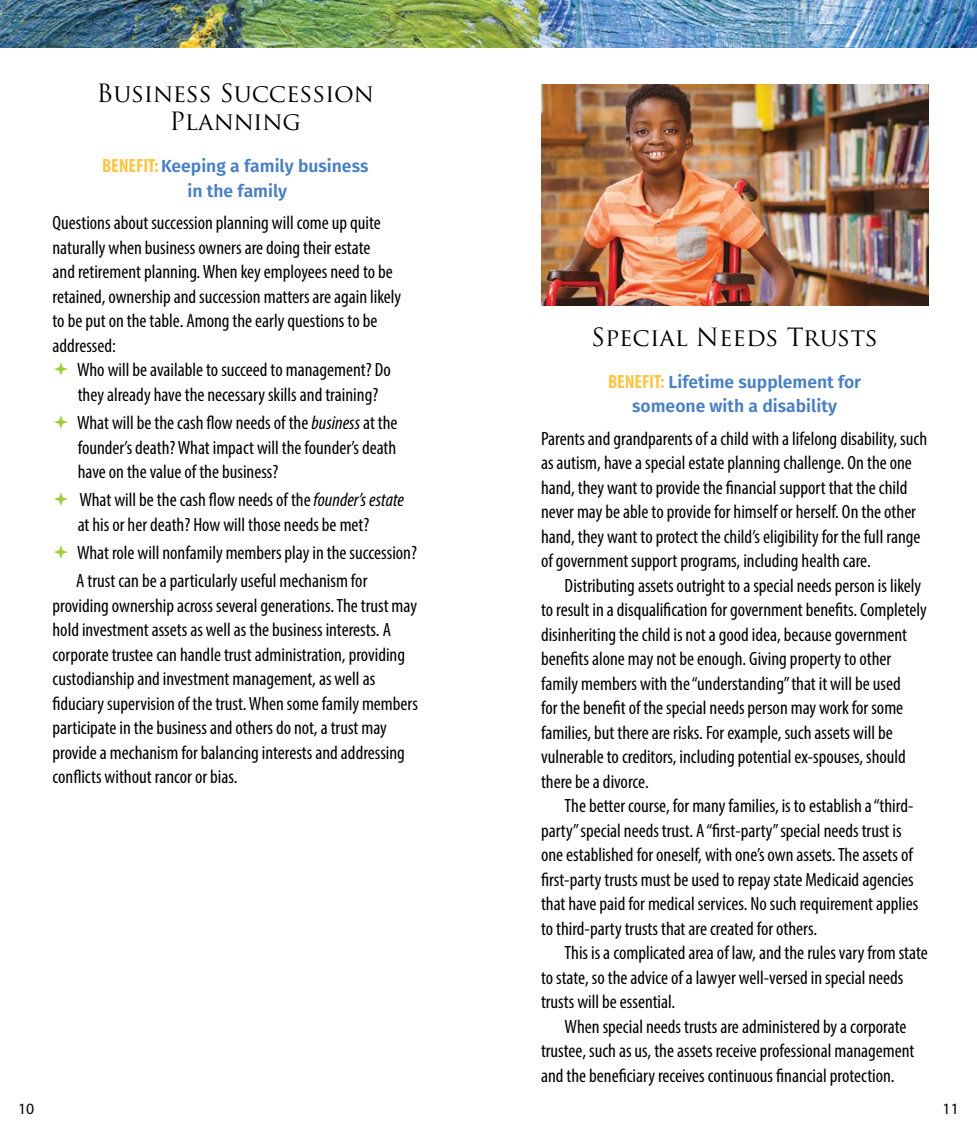
<style>
.page{position:relative;width:977px;height:1134px;background:#fff}
.page>*{position:absolute;margin:0;border:0;box-sizing:border-box;transform-origin:0 0}
.Headline{font:24.5px/28px "Trajan Pro";color:#000;text-align:center}
.Body_Text{font:condensed 19.25px/24.5px "Myriad Pro";color:#000}
.Body_Text_No_indent{font:condensed 19.25px/24.5px "Myriad Pro";color:#000}
.Bulleted_body{font:condensed 19.25px/24.5px "Myriad Pro";color:#000}
.Blue_subhead{font:600 17.5px/24.5px "Fira Sans";color:#4880c2;text-align:center}
.t1{font:15.75px "Myriad Pro";color:#000}
.s1{font-family:"Myriad Pro";font-weight:700;font-stretch:condensed;font-size:19.25px;color:#fec444}
.s2{font-style:italic}
</style>
<div class="page">
<img style="left:541px;top:84px;width:387px;height:222px">
<img style="left:0;top:0;width:976px;height:47px">
<p class="Headline" style="left:97px;top:79px;width:278px">Business Succession<br>Planning</p>
<p class="Blue_subhead" style="left:102px;top:154px;width:268px"><span class="s1">BENEFIT:</span> Keeping a family business in the family</p>
<p class="Body_Text_No_indent" style="left:52px;top:210px;width:350px">Questions about succession planning will come up quite naturally when business owners are doing their estate<br>and retirement planning. When key employees need to be retained, ownership and succession matters are again likely to be put on the table. Among the early questions to be addressed:</p>
<p class="Bulleted_body" style="left:77px;top:357px;width:315px">Who will be available to succeed to management? Do they already have the necessary skills and training?</p>
<p class="Bulleted_body" style="left:77px;top:410px;width:322px;text-align:justify">What will be the cash flow needs of the <span class="s2">business</span> at the founder’s death? What impact will the founder’s death have on the value of the business?</p>
<p class="Bulleted_body" style="left:78px;top:487px;width:328px">What will be the cash flow needs of the <span class="s2">founder’s estate </span>at his or her death? How will those needs be met?</p>
<p class="Bulleted_body" style="left:77px;top:540px;width:341px">What role will nonfamily members play in the succession?</p>
<p class="Body_Text" style="left:52px;top:569px;width:367px;text-indent:24px">A trust can be a particularly useful mechanism for providing ownership across several generations. The trust may hold investment assets as well as the business interests. A corporate trustee can handle trust administration, providing custodianship and investment management, as well as fiduciary supervision of the trust. When some family members participate in the business and others do not, a trust may provide a mechanism for balancing interests and addressing conflicts without rancor or bias.</p>
<p class="Headline" style="left:591px;top:323px;width:288px">Special Needs Trusts</p>
<p class="Blue_subhead" style="left:608px;top:370px;width:254px"><span class="s1">BENEFIT:</span> Lifetime supplement for someone with a disability</p>
<p class="Body_Text_No_indent" style="left:541px;top:426px;width:387px">Parents and grandparents of a child with a lifelong disability, such as autism, have a special estate planning challenge. On the one hand, they want to provide the financial support that the child never may be able to provide for himself or herself. On the other hand, they want to protect the child’s eligibility for the full range of government support programs, including health care.</p>
<p class="Body_Text" style="left:541px;top:573px;width:387px;text-indent:24px">Distributing assets outright to a special needs person is likely to result in a disqualification for government benefits. Completely disinheriting the child is not a good idea, because government benefits alone may not be enough. Giving property to other family members with the “understanding” that it will be used<br>for the benefit of the special needs person may work for some families, but there are risks. For example, such assets will be vulnerable to creditors, including potential ex-spouses, should there be a divorce.</p>
<p class="Body_Text" style="left:541px;top:793px;width:379px;text-indent:24px">The better course, for many families, is to establish a “third&shy;party” special needs trust. A “first-party” special needs trust is one established for oneself, with one’s own assets. The assets of first-party trusts must be used to repay state Medicaid agencies that have paid for medical services. No such requirement applies to third-party trusts that are created for others.</p>
<p class="Body_Text" style="left:541px;top:940px;width:388px;text-indent:24px">This is a complicated area of law, and the rules vary from state to state, so the advice of a lawyer well-versed in special needs trusts will be essential.</p>
<p class="Body_Text" style="left:541px;top:1014px;width:375px;text-indent:24px">When special needs trusts are administered by a corporate trustee, such as us, the assets receive professional management and the beneficiary receives continuous financial protection.</p>
<p class="t1" style="left:18px;top:1099px;width:18px">10</p>
<p class="t1" style="left:942px;top:1099px;width:18px">11</p>
</div>
